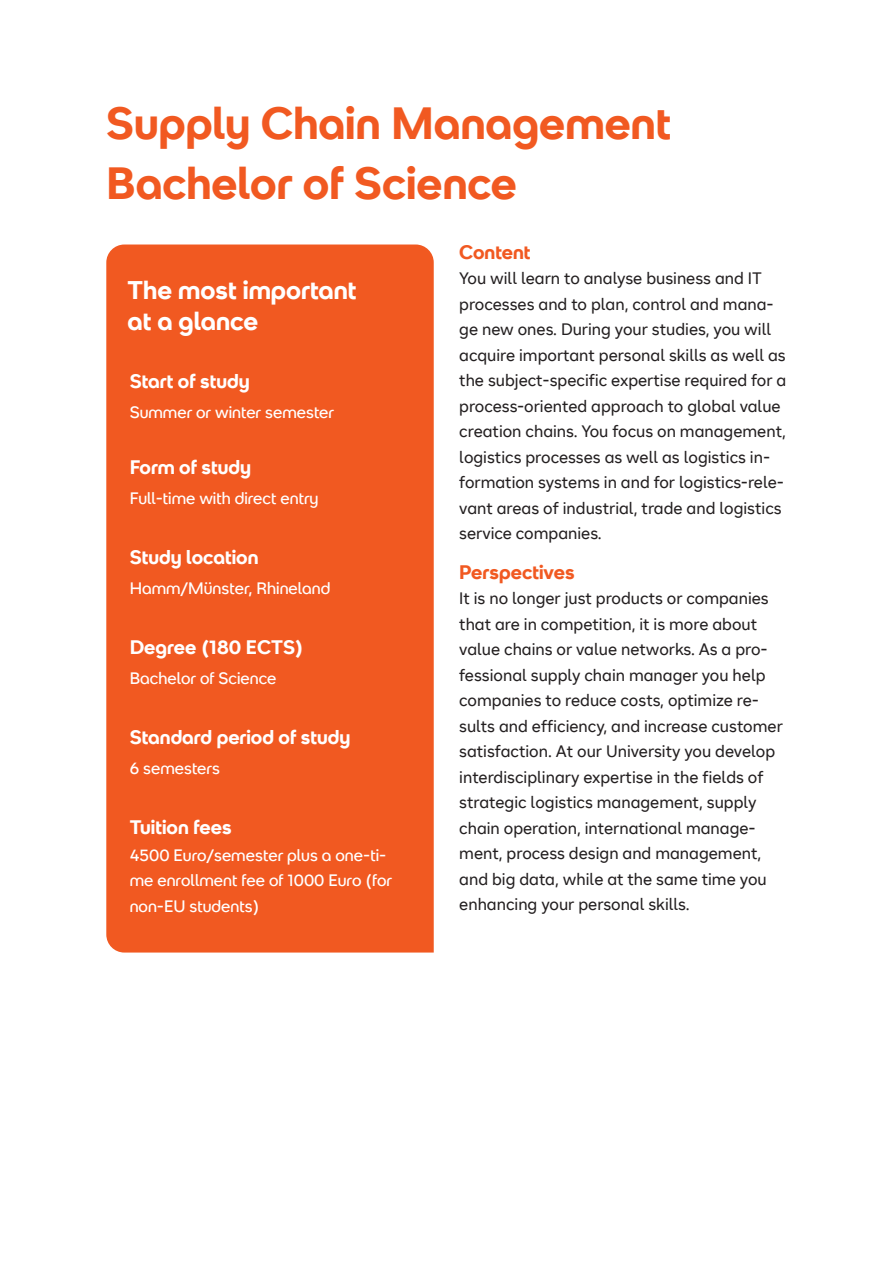
<style>
.page{position:relative;width:893px;height:1263px;background:#fff}
.page>*{position:absolute;margin:0;border:0;box-sizing:border-box;transform-origin:0 0}
.t1{font:700 45px/60px "SRH Headline";color:#f15921}
.t2{font:700 25.5px/30.6px "SRH Headline";color:#fff}
.t3{font:700 19.5px "SRH Headline";color:#fff}
.t4{font:700 19.5px "SRH Headline";color:#f15921}
.t5{font:16.5px/25.5px "SRH Text";color:#231f20}
.t6{font:16.5px/25.5px "SRH Headline";color:#fff}
</style>
<div class="page">
<div style="left:106px;top:244px;width:328px;height:708px;background:#f15921"></div>
<p class="t1" style="left:106px;top:93px;width:566px">Supply Chain Management<br>Bachelor of Science</p>
<p class="t2" style="left:128px;top:275px;width:230px">The most important at a glance</p>
<p class="t3" style="left:130px;top:370px;width:122px">Start of study</p>
<p class="t6" style="left:130px;top:400px;width:206px">Summer or winter semester</p>
<p class="t3" style="left:130px;top:455px;width:123px">Form of study</p>
<p class="t6" style="left:130px;top:485px;width:190px">Full-time with direct entry</p>
<p class="t3" style="left:130px;top:545px;width:130px">Study location</p>
<p class="t6" style="left:130px;top:575px;width:202px">Hamm/Münster, Rhineland</p>
<p class="t3" style="left:130px;top:635px;width:175px">Degree (180 ECTS)</p>
<p class="t6" style="left:130px;top:665px;width:148px">Bachelor of Science</p>
<p class="t3" style="left:130px;top:725px;width:222px">Standard period of study</p>
<p class="t6" style="left:130px;top:755px;width:92px">6 semesters</p>
<p class="t3" style="left:130px;top:815px;width:104px">Tuition fees</p>
<p class="t6" style="left:130px;top:842px;width:264px">4500 Euro/semester plus a one-ti&shy;me enrollment fee of 1000 Euro (for non-EU students)</p>
<p class="t4" style="left:459px;top:240px;width:73px">Content</p>
<p class="t5" style="left:459px;top:266px;width:329px">You will learn to analyse business and IT processes and to plan, control and mana&shy;ge new ones. During your studies, you will acquire important personal skills as well as the subject-specific expertise required for a process-oriented approach to global value creation chains. You focus on management, logistics processes as well as logistics in&shy;formation systems in and for logistics-rele&shy;vant areas of industrial, trade and logistics service companies.</p>
<p class="t4" style="left:459px;top:561px;width:117px">Perspectives</p>
<p class="t5" style="left:459px;top:586px;width:325px">It is no longer just products or companies that are in competition, it is more about value chains or value networks. As a pro&shy;fessional supply chain manager you help companies to reduce costs, optimize re&shy;sults and efficiency, and increase customer satisfaction. At our University you develop interdisciplinary expertise in the fields of strategic logistics management, supply chain operation, international manage&shy;ment, process design and management, and big data, while at the same time you enhancing your personal skills.</p>
</div>
